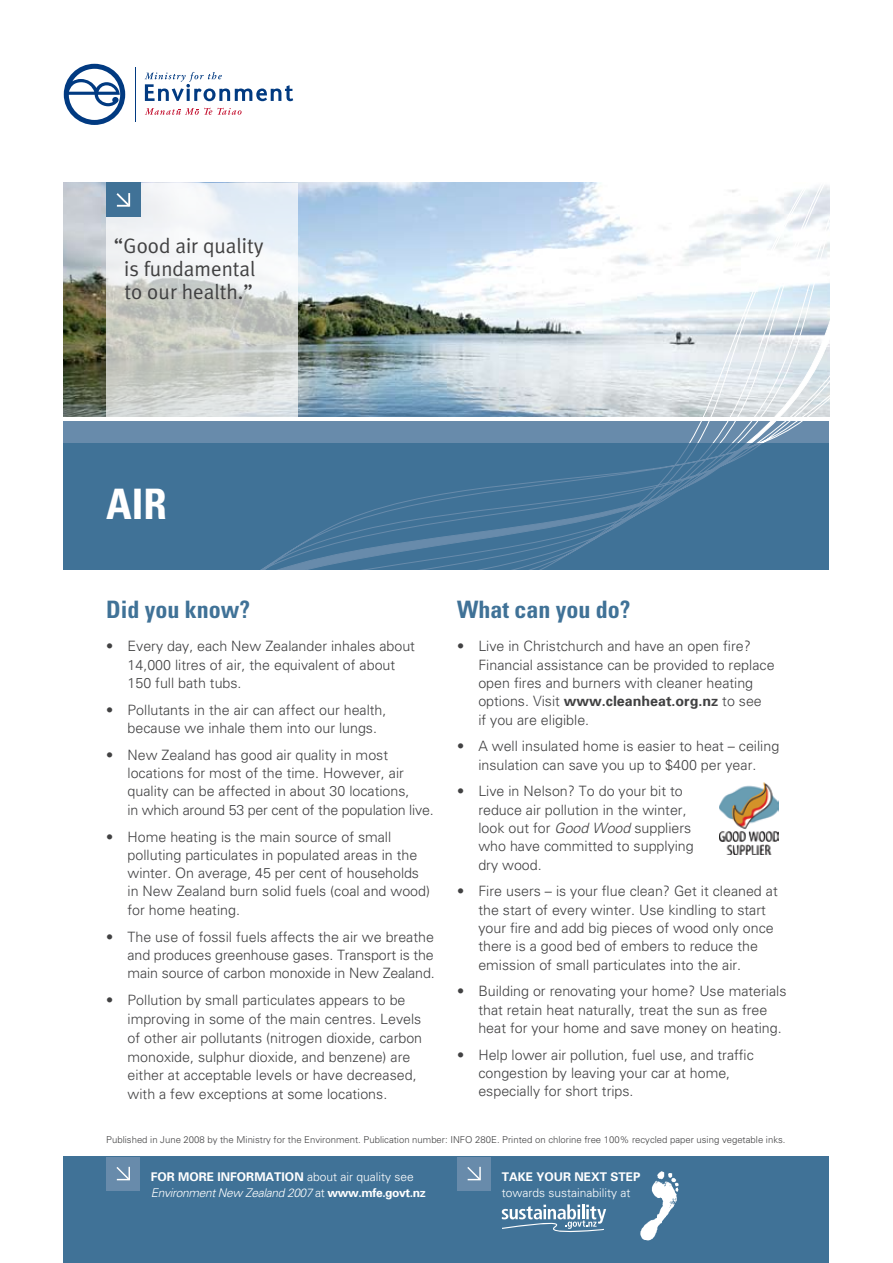
<style>
.page{position:relative;width:893px;height:1263px;background:#fff}
.page>*{position:absolute;margin:0;border:0;box-sizing:border-box;transform-origin:0 0}
.t1{font:700 condensed 42px "Univers Maori";color:#fff}
.t2{font:700 condensed 24px "Univers Maori";color:#407297}
.t3{font:21px/23.2px "Meta Plus Normal Maori";color:#414142;text-align:center}
.t4{font:300 14.25px/18.3px "Univers Maori";color:#414142}
.t5{font:700 12px/16.5px "Univers Maori";color:#fff}
.t6{font:300 12px "Univers Maori";color:#fff}
.t7{font:300 9.45px "Univers Maori";color:#414142}
.s1{font-weight:700}
.s2{font-style:italic}
.s3{font-weight:300}
.s4{font-weight:300;font-style:italic}
</style>
<div class="page">
<svg style="left:64px;top:442px;width:765px;height:128px;background:#427398"></svg>
<div style="left:64px;top:421px;width:765px;height:21px;background:#688bab"></div>
<svg style="left:64px;top:183px;width:765px;height:234px"></svg>
<svg style="left:64px;top:64px;width:61px;height:61px"></svg>
<svg style="left:145px;top:108px;width:97px;height:7px"></svg>
<svg style="left:145px;top:72px;width:148px;height:29px"></svg>
<hr style="left:135px;top:67px;width:1px;height:55px;background:#013a81">
<svg style="left:106px;top:183px;width:192px;height:234px"></svg>
<div style="left:106px;top:183px;width:34px;height:34px;background:#407297"></div>
<svg style="left:116px;top:193px;width:15px;height:14px"></svg>
<div style="left:64px;top:1157px;width:765px;height:106px;background:#407297"></div>
<svg style="left:502px;top:1204px;width:104px;height:29px"></svg>
<div style="left:106px;top:1157px;width:34px;height:33px;background:#688bab"></div>
<svg style="left:116px;top:1166px;width:14px;height:15px"></svg>
<div style="left:457px;top:1157px;width:34px;height:33px;background:#688bab"></div>
<svg style="left:467px;top:1166px;width:14px;height:15px"></svg>
<img style="left:719px;top:782px;width:60px;height:72px">
<img style="left:640px;top:1171px;width:39px;height:70px">
<h3 class="t3" style="left:114px;top:234px;width:151px">“Good air quality is fundamental to our health.”</h3>
<h1 class="t1" style="left:106px;top:478px;width:62px">AIR</h1>
<h2 class="t2" style="left:106px;top:595px;width:145px">Did you know?</h2>
<p class="t4" style="left:128px;top:637px;width:289px;text-indent:-21px">• Every day, each New Zealander inhales about<br>14,000 litres of air, the equivalent of about<br>150 full bath tubs.</p>
<p class="t4" style="left:128px;top:700px;width:260px;text-indent:-21px">• Pollutants in the air can affect our health, because we inhale them into our lungs.</p>
<p class="t4" style="left:128px;top:745px;width:308px;text-indent:-21px">• New Zealand has good air quality in most locations for most of the time. However, air quality can be affected in about 30 locations,<br>in which around 53 per cent of the population live.</p>
<p class="t4" style="left:128px;top:827px;width:304px;text-indent:-21px">• Home heating is the main source of small polluting particulates in populated areas in the winter. On average, 45 per cent of households in New Zealand burn solid fuels (coal and wood) for home heating.</p>
<p class="t4" style="left:128px;top:927px;width:309px;text-align:justify;text-indent:-21px">• The use of fossil fuels affects the air we breathe and produces greenhouse gases. Transport is the main source of carbon monoxide in New Zealand.</p>
<p class="t4" style="left:128px;top:991px;width:296px;line-height:18.8px;text-indent:-21px">• Pollution by small particulates appears to be improving in some of the main centres. Levels of other air pollutants (nitrogen dioxide, carbon monoxide, sulphur dioxide, and benzene) are either at acceptable levels or have decreased, with a few exceptions at some locations.</p>
<h2 class="t2" style="left:457px;top:595px;width:175px">What can you do?</h2>
<p class="t4" style="left:478px;top:637px;width:298px;text-indent:-21px">• Live in Christchurch and have an open fire?<br>Financial assistance can be provided to replace open fires and burners with cleaner heating options. Visit <span class="s1">WWW.CLEANHEAT.ORG.NZ</span> to see<br>if you are eligible.</p>
<p class="t4" style="left:457px;top:737px;width:324px;text-align:center">• A well insulated home is easier to heat – ceiling insulation can save you up to $400 per year.</p>
<p class="t4" style="left:478px;top:782px;width:217px;text-indent:-21px">• Live in Nelson? To do your bit to reduce air pollution in the winter, look out for <span class="s2">Good Wood</span> suppliers who have committed to supplying dry wood.</p>
<p class="t4" style="left:478px;top:882px;width:301px;text-indent:-21px">• Fire users – is your flue clean? Get it cleaned at the start of every winter. Use kindling to start your fire and add big pieces of wood only once there is a good bed of embers to reduce the emission of small particulates into the air.</p>
<p class="t4" style="left:478px;top:982px;width:310px;text-indent:-21px">• Building or renovating your home? Use materials that retain heat naturally, treat the sun as free heat for your home and save money on heating.</p>
<p class="t4" style="left:478px;top:1045px;width:277px;text-indent:-21px">• Help lower air pollution, fuel use, and traffic congestion by leaving your car at home, especially for short trips.</p>
<p class="t7" style="left:106px;top:1134px;width:681px">Published in June 2008 by the Ministry for the Environment. Publication number: INFO 280E. Printed on chlorine free 100% recycled paper using vegetable inks.</p>
<p class="t5" style="left:151px;top:1168px;width:276px">FOR MORE INFORMATION <span class="s3">about air quality see<br></span><span class="s4">Environment New Zealand 2007</span> <span class="s3">at</span> WWW.MFE.GOVT.NZ</p>
<p class="t5" style="left:502px;top:1168px;width:140px">TAKE YOUR NEXT STEP</p>
<p class="t6" style="left:502px;top:1186px;width:130px">towards sustainability at</p>
</div>
